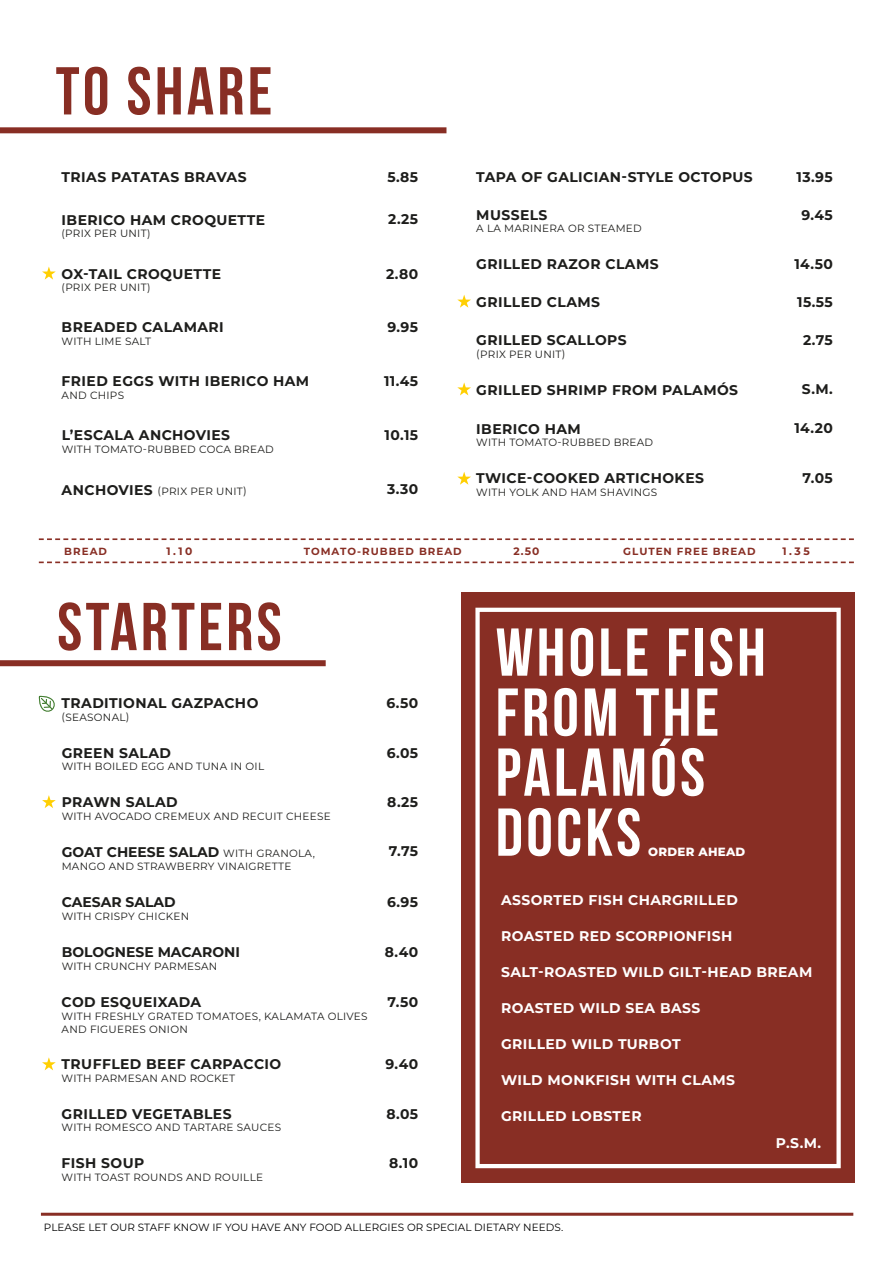
<style>
.page{position:relative;width:893px;height:1263px;background:#fff}
.page>*{position:absolute;margin:0;border:0;box-sizing:border-box;transform-origin:0 0}
.t1{font:67.5px/60px "Bebas Neue";letter-spacing:.05em;color:#fff}
.t2{font:67.5px "Bebas Neue";letter-spacing:.05em;color:#882e24}
.t3{font:700 14.1px "Montserrat";letter-spacing:.03em;color:#1d1d1b}
.t4{font:700 14.1px "Montserrat";letter-spacing:.03em;color:#fff}
.t5{font:700 14.1px "Montserrat";color:#1d1d1b}
.t6{font:800 11.85px "Montserrat";letter-spacing:.025em;color:#fff}
.t7{font:700 10.8px "Montserrat";color:#882e24}
.t8{font:10.5px/12.6px "Montserrat";letter-spacing:.025em;color:#1d1d1b}
.t9{font:10.5px "Montserrat";letter-spacing:.005em;color:#000}
.t10{font:700 10.35px "Montserrat";letter-spacing:.1em;color:#882e24}
.s1{font-weight:700;font-size:14.1px}
.s2{font-weight:400;font-size:10.5px}
</style>
<div class="page">
<svg style="left:457px;top:472px;width:14px;height:13px"></svg>
<div style="left:461px;top:593px;width:394px;height:590px;background:#882e24"></div>
<div style="left:0;top:127px;width:446px;height:6px;background:#882e24"></div>
<div style="left:0;top:660px;width:326px;height:6px;background:#882e24"></div>
<svg style="left:42px;top:267px;width:14px;height:13px"></svg>
<svg style="left:42px;top:795px;width:14px;height:13px"></svg>
<svg style="left:38px;top:695px;width:17px;height:17px"></svg>
<svg style="left:42px;top:1057px;width:14px;height:13px"></svg>
<div style="left:475px;top:608px;width:366px;height:560px;border:4px solid #fff"></div>
<hr style="left:41px;top:1213px;width:812px;height:3px;background:#882e24">
<svg style="left:39px;top:538px;width:815px;height:2px"></svg>
<svg style="left:39px;top:561px;width:815px;height:2px"></svg>
<svg style="left:457px;top:295px;width:14px;height:13px"></svg>
<svg style="left:457px;top:382px;width:14px;height:13px"></svg>
<h1 class="t2" style="left:56px;top:54px;width:218px">TO SHARE</h1>
<p class="t3" style="left:62px;top:167px;width:186px">TRIAS PATATAS BRAVAS</p>
<p class="t3" style="left:387px;top:167px;width:32px">5.85</p>
<p class="t3" style="left:476px;top:167px;width:278px">TAPA OF GALICIAN-STYLE OCTOPUS</p>
<p class="t3" style="left:797px;top:167px;width:38px">13.95</p>
<p class="t3" style="left:62px;top:210px;width:205px">IBERICO HAM CROQUETTE</p>
<p class="t8" style="left:62px;top:227px;width:90px">(PRIX PER UNIT)</p>
<p class="t3" style="left:388px;top:209px;width:31px">2.25</p>
<p class="t3" style="left:62px;top:263px;width:161px">OX-TAIL CROQUETTE</p>
<p class="t8" style="left:62px;top:281px;width:90px">(PRIX PER UNIT)</p>
<p class="t3" style="left:386px;top:263px;width:34px">2.80</p>
<p class="t3" style="left:62px;top:317px;width:164px">BREADED CALAMARI</p>
<p class="t8" style="left:62px;top:335px;width:91px">WITH LIME SALT</p>
<p class="t3" style="left:387px;top:317px;width:32px">9.95</p>
<p class="t3" style="left:62px;top:371px;width:249px">FRIED EGGS WITH IBERICO HAM</p>
<p class="t8" style="left:62px;top:388px;width:64px">AND CHIPS</p>
<p class="t3" style="left:384px;top:371px;width:36px">11.45</p>
<p class="t3" style="left:62px;top:425px;width:170px">L’ESCALA ANCHOVIES</p>
<p class="t8" style="left:62px;top:442px;width:213px">WITH TOMATO-RUBBED COCA BREAD</p>
<p class="t3" style="left:385px;top:425px;width:35px">10.15</p>
<p class="t8" style="left:62px;top:484px;width:187px"><span class="s1">ANCHOVIES</span> (PRIX PER UNIT)</p>
<p class="t3" style="left:387px;top:479px;width:32px">3.30</p>
<p class="t3" style="left:476px;top:204px;width:73px">MUSSELS</p>
<p class="t8" style="left:476px;top:222px;width:167px">A LA MARINERA OR STEAMED</p>
<p class="t3" style="left:801px;top:205px;width:33px">9.45</p>
<p class="t3" style="left:476px;top:254px;width:184px">GRILLED RAZOR CLAMS</p>
<p class="t3" style="left:794px;top:254px;width:40px">14.50</p>
<p class="t3" style="left:476px;top:292px;width:125px">GRILLED CLAMS</p>
<p class="t3" style="left:797px;top:292px;width:37px">15.55</p>
<p class="t3" style="left:476px;top:330px;width:152px">GRILLED SCALLOPS</p>
<p class="t8" style="left:476px;top:347px;width:91px">(PRIX PER UNIT)</p>
<p class="t3" style="left:803px;top:330px;width:31px">2.75</p>
<p class="t3" style="left:476px;top:380px;width:263px">GRILLED SHRIMP FROM PALAMÓS</p>
<p class="t3" style="left:802px;top:379px;width:33px">S.M.</p>
<p class="t3" style="left:476px;top:418px;width:106px">IBERICO HAM</p>
<p class="t8" style="left:476px;top:436px;width:178px">WITH TOMATO-RUBBED BREAD</p>
<p class="t3" style="left:476px;top:468px;width:229px">TWICE-COOKED ARTICHOKES</p>
<p class="t8" style="left:476px;top:485px;width:183px">WITH YOLK AND HAM SHAVINGS</p>
<p class="t3" style="left:794px;top:418px;width:40px">14.20</p>
<p class="t3" style="left:802px;top:468px;width:32px">7.05</p>
<p class="t10" style="left:64px;top:543px;width:44px">BREAD</p>
<p class="t7" style="left:166px;top:543px;width:27px">1.10</p>
<p class="t10" style="left:304px;top:543px;width:160px">TOMATO-RUBBED BREAD</p>
<p class="t7" style="left:513px;top:543px;width:28px">2.50</p>
<p class="t10" style="left:623px;top:543px;width:134px">GLUTEN FREE BREAD</p>
<p class="t7" style="left:782px;top:543px;width:29px">1.35</p>
<h1 class="t2" style="left:57px;top:590px;width:226px">STARTERS</h1>
<p class="t3" style="left:62px;top:693px;width:198px">TRADITIONAL GAZPACHO</p>
<p class="t8" style="left:62px;top:711px;width:69px">(SEASONAL)</p>
<p class="t3" style="left:386px;top:693px;width:33px">6.50</p>
<p class="t3" style="left:62px;top:743px;width:111px">GREEN SALAD</p>
<p class="t8" style="left:62px;top:760px;width:204px">WITH BOILED EGG AND TUNA IN OIL</p>
<p class="t3" style="left:387px;top:743px;width:33px">6.05</p>
<p class="t3" style="left:62px;top:792px;width:117px">PRAWN SALAD</p>
<p class="t8" style="left:62px;top:809px;width:271px">WITH AVOCADO CREMEUX AND RECUIT CHEESE</p>
<p class="t3" style="left:387px;top:792px;width:32px">8.25</p>
<p class="t5" style="left:62px;top:842px;width:255px">GOAT CHEESE SALAD <span class="s2">WITH GRANOLA,</span></p>
<p class="t8" style="left:62px;top:859px;width:231px">MANGO AND STRAWBERRY VINAIGRETTE</p>
<p class="t3" style="left:389px;top:841px;width:31px">7.75</p>
<h1 class="t1" style="left:496px;top:621px;width:272px">WHOLE FISH<br>FROM THE<br>PALAMÓS<br>DOCKS</h1>
<p class="t6" style="left:648px;top:843px;width:99px">ORDER AHEAD</p>
<p class="t5" style="left:62px;top:892px;width:115px">CAESAR SALAD</p>
<p class="t8" style="left:62px;top:909px;width:129px">WITH CRISPY CHICKEN</p>
<p class="t3" style="left:387px;top:891px;width:33px">6.95</p>
<p class="t5" style="left:62px;top:942px;width:180px">BOLOGNESE MACARONI</p>
<p class="t8" style="left:62px;top:959px;width:157px">WITH CRUNCHY PARMESAN</p>
<p class="t3" style="left:385px;top:941px;width:35px">8.40</p>
<p class="t3" style="left:62px;top:992px;width:141px">COD ESQUEIXADA</p>
<p class="t8" style="left:62px;top:1009px;width:307px">WITH FRESHLY GRATED TOMATOES, KALAMATA OLIVES<br>AND FIGUERES ONION</p>
<p class="t3" style="left:388px;top:991px;width:32px">7.50</p>
<p class="t3" style="left:62px;top:1054px;width:221px">TRUFFLED BEEF CARPACCIO</p>
<p class="t8" style="left:62px;top:1071px;width:175px">WITH PARMESAN AND ROCKET</p>
<p class="t3" style="left:385px;top:1054px;width:34px">9.40</p>
<p class="t3" style="left:62px;top:1103px;width:171px">GRILLED VEGETABLES</p>
<p class="t8" style="left:62px;top:1121px;width:221px">WITH ROMESCO AND TARTARE SAUCES</p>
<p class="t3" style="left:386px;top:1103px;width:33px">8.05</p>
<p class="t4" style="left:501px;top:890px;width:238px">ASSORTED FISH CHARGRILLED</p>
<p class="t4" style="left:501px;top:926px;width:233px">ROASTED RED SCORPIONFISH</p>
<p class="t4" style="left:501px;top:962px;width:313px">SALT-ROASTED WILD GILT-HEAD BREAM</p>
<p class="t4" style="left:501px;top:998px;width:201px">ROASTED WILD SEA BASS</p>
<p class="t4" style="left:501px;top:1034px;width:181px">GRILLED WILD TURBOT</p>
<p class="t4" style="left:501px;top:1070px;width:236px">WILD MONKFISH WITH CLAMS</p>
<p class="t4" style="left:501px;top:1106px;width:142px">GRILLED LOBSTER</p>
<p class="t4" style="left:776px;top:1133px;width:47px">P.S.M.</p>
<p class="t3" style="left:62px;top:1153px;width:84px">FISH SOUP</p>
<p class="t8" style="left:62px;top:1170px;width:203px">WITH TOAST ROUNDS AND ROUILLE</p>
<p class="t3" style="left:389px;top:1153px;width:30px">8.10</p>
<p class="t9" style="left:44px;top:1220px;width:521px">PLEASE LET OUR STAFF KNOW IF YOU HAVE ANY FOOD ALLERGIES OR SPECIAL DIETARY NEEDS.</p>
</div>
